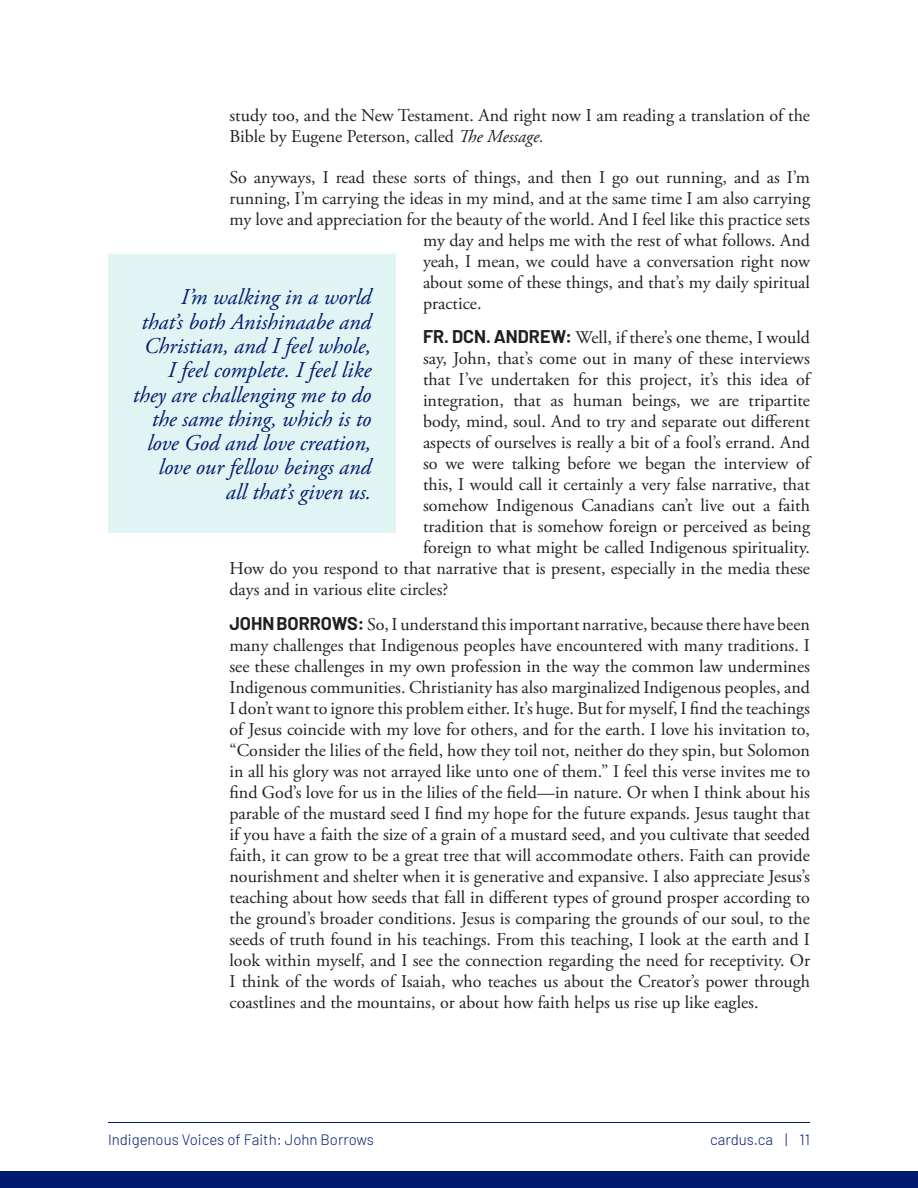
<style>
.page{position:relative;width:918px;height:1188px;background:#fff}
.page>*{position:absolute;margin:0;border:0;box-sizing:border-box;transform-origin:0 0}
.t1{font:italic 22.5px/24.3px "Adobe Garamond Pro";color:#001a70;text-align:right}
.t2{font:18px/21px "Adobe Garamond Pro";color:#231f20}
.t3{font:300 15px "Barlow";color:#001a70}
.s1{font-style:italic}
.s2{font-family:"Barlow";font-weight:700}
</style>
<div class="page">
<div style="left:0;top:1171px;width:918px;height:17px;background:#001a70"></div>
<hr style="left:108px;top:1122px;width:702px;height:1px;background:#001a70">
<div style="left:108px;top:254px;width:288px;height:279px;background:#e1f4f4"></div>
<p class="t2" style="left:230px;top:105px;width:582px">study too, and the New Testament. And right now I am reading a translation of the<br>Bible by Eugene Peterson, called <span class="s1">The Message.</span></p>
<p class="t2" style="left:230px;top:167px;width:582px">So anyways, I read these sorts of things, and then I go out running, and as I’m</p>
<p class="t2" style="left:230px;top:188px;width:582px">running, I’m carrying the ideas in my mind, and at the same time I am also carrying</p>
<p class="t2" style="left:230px;top:209px;width:582px">my love and appreciation for the beauty of the world. And I feel like this practice sets</p>
<p class="t2" style="left:423px;top:230px;width:389px">my day and helps me with the rest of what follows. And</p>
<p class="t2" style="left:423px;top:251px;width:388px">yeah, I mean, we could have a conversation right now</p>
<p class="t2" style="left:423px;top:272px;width:388px">about some of these things, and that’s my daily spiritual</p>
<p class="t2" style="left:423px;top:293px;width:60px">practice.</p>
<p class="t2" style="left:423px;top:327px;width:388px"><span class="s2">FR. DCN. ANDREW:</span> Well, if there’s one theme, I would</p>
<p class="t2" style="left:423px;top:348px;width:388px">say, John, that’s come out in many of these interviews</p>
<p class="t2" style="left:423px;top:369px;width:388px">that I’ve undertaken for this project, it’s this idea of</p>
<p class="t2" style="left:423px;top:390px;width:389px">integration, that as human beings, we are tripartite</p>
<p class="t2" style="left:423px;top:411px;width:388px">body, mind, soul. And to try and separate out different</p>
<p class="t2" style="left:423px;top:432px;width:388px">aspects of ourselves is really a bit of a fool’s errand. And</p>
<p class="t2" style="left:423px;top:453px;width:389px">so we were talking before we began the interview of</p>
<p class="t2" style="left:423px;top:474px;width:388px">this, I would call it certainly a very false narrative, that</p>
<p class="t2" style="left:423px;top:495px;width:389px">somehow Indigenous Canadians can’t live out a faith</p>
<p class="t2" style="left:423px;top:516px;width:389px">tradition that is somehow foreign or perceived as being</p>
<p class="t2" style="left:423px;top:537px;width:389px">foreign to what might be called Indigenous spirituality.</p>
<p class="t2" style="left:230px;top:558px;width:582px">How do you respond to that narrative that is present, especially in the media these</p>
<p class="t2" style="left:230px;top:579px;width:220px">days and in various elite circles?</p>
<p class="t2" style="left:230px;top:614px;width:582px;text-align:justify"><span class="s2">JOHN BORROWS:</span> So, I understand this important narrative, because there have been many challenges that Indigenous peoples have encountered with many traditions. I see these challenges in my own profession in the way the common law undermines Indigenous communities. Christianity has also marginalized Indigenous peoples, and I don’t want to ignore this problem either. It’s huge. But for myself, I find the teachings of Jesus coincide with my love for others, and for the earth. I love his invitation to, “Consider the lilies of the field, how they toil not, neither do they spin, but Solomon in all his glory was not arrayed like unto one of them.” I feel this verse invites me to find God’s love for us in the lilies of the field—in nature. Or when I think about his parable of the mustard seed I find my hope for the future expands. Jesus taught that if you have a faith the size of a grain of a mustard seed, and you cultivate that seeded faith, it can grow to be a great tree that will accommodate others. Faith can provide nourishment and shelter when it is generative and expansive. I also appreciate Jesus’s teaching about how seeds that fall in different types of ground prosper according to the ground’s broader conditions. Jesus is comparing the grounds of our soul, to the seeds of truth found in his teachings. From this teaching, I look at the earth and I look within myself, and I see the connection regarding the need for receptivity. Or I think of the words of Isaiah, who teaches us about the Creator’s power through coastlines and the mountains, or about how faith helps us rise up like eagles.</p>
<p class="t1" style="left:133px;top:286px;width:240px">I’m walking in a world<br>that’s both Anishinaabe and<br>Christian, and I feel whole,<br>I feel complete. I feel like they are challenging me to do the same thing, which is to love God and love creation, love our fellow beings and all that’s given us.</p>
<p class="t3" style="left:108px;top:1129px;width:267px">Indigenous Voices of Faith: John Borrows</p>
<p class="t3" style="left:710px;top:1129px;width:101px">cardus.ca | 11</p>
</div>
